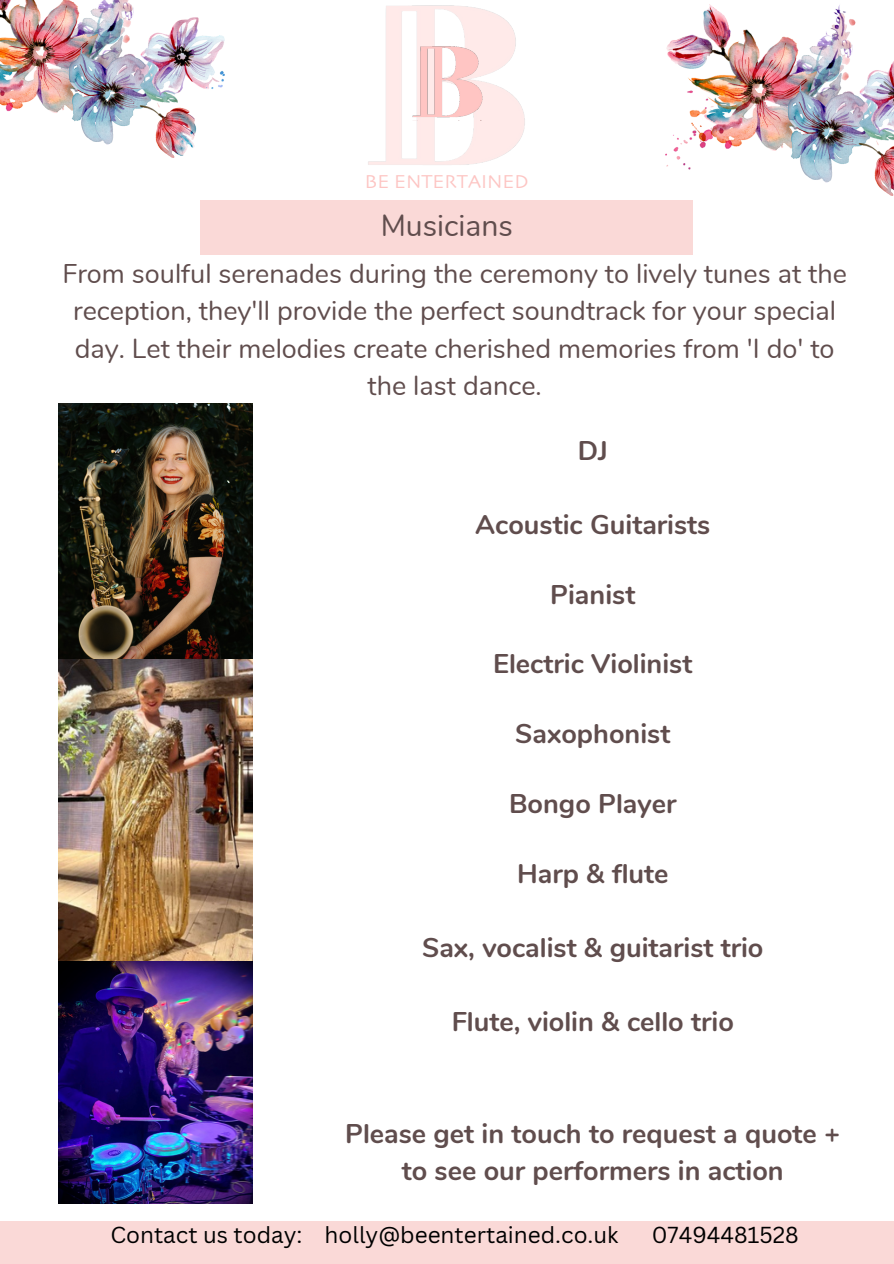
<style>
.page{position:relative;width:894px;height:1264px;background:#fff}
.page>*{position:absolute;margin:0;border:0;box-sizing:border-box;transform-origin:0 0}
.t1{font:30px "Nunito";color:#604d4d}
.t2{font:700 27px/37.2px "Nunito";color:#604d4d;text-align:center}
.t3{font:27px/37.2px "Nunito";color:#604d4d;text-align:center}
.t4{font:22.5px "Canva Sans";color:#000}
.t5{font:19.5px "Skia";color:#fdc5c3}
</style>
<div class="page">
<div style="left:0;top:1221px;width:893px;height:42px;background:#fad9d7"></div>
<img style="left:58px;top:658px;width:194px;height:545px">
<div style="left:200px;top:200px;width:493px;height:54px;background:#fad9d7"></div>
<img style="left:0;top:0;width:224px;height:157px">
<img style="left:665px;top:4px;width:228px;height:191px">
<img style="left:58px;top:403px;width:194px;height:255px">
<img style="left:368px;top:5px;width:157px;height:160px">
<img style="left:411px;top:45px;width:71px;height:75px">
<p class="t5" style="left:365px;top:173px;width:165px">BE ENTERTAINED</p>
<p class="t1" style="left:380px;top:205px;width:134px">Musicians</p>
<h2 class="t3" style="left:62px;top:256px;width:786px">From soulful serenades during the ceremony to lively tunes at the reception, they'll provide the perfect soundtrack for your special day. Let their melodies create cherished memories from 'I do' to the last dance.</h2>
<p class="t2" style="left:577px;top:432px;width:32px">DJ</p>
<p class="t2" style="left:475px;top:506px;width:236px">Acoustic Guitarists</p>
<h1 class="t2" style="left:550px;top:576px;width:86px">Pianist</h1>
<h2 class="t2" style="left:493px;top:646px;width:201px">Electric Violinist</h2>
<h2 class="t2" style="left:515px;top:715px;width:156px">Saxophonist</h2>
<h2 class="t2" style="left:509px;top:785px;width:169px">Bongo Player</h2>
<h2 class="t2" style="left:517px;top:855px;width:153px">Harp &amp; flute</h2>
<h2 class="t2" style="left:422px;top:929px;width:343px">Sax, vocalist &amp; guitarist trio</h2>
<h2 class="t2" style="left:451px;top:1003px;width:283px">Flute, violin &amp; cello trio</h2>
<h2 class="t2" style="left:345px;top:1115px;width:496px">Please get in touch to request a quote + to see our performers in action</h2>
<h2 class="t4" style="left:110px;top:1218px;width:509px">Contact us today: holly@beentertained.co.uk</h2>
<h2 class="t4" style="left:651px;top:1218px;width:148px">07494481528</h2>
</div>
